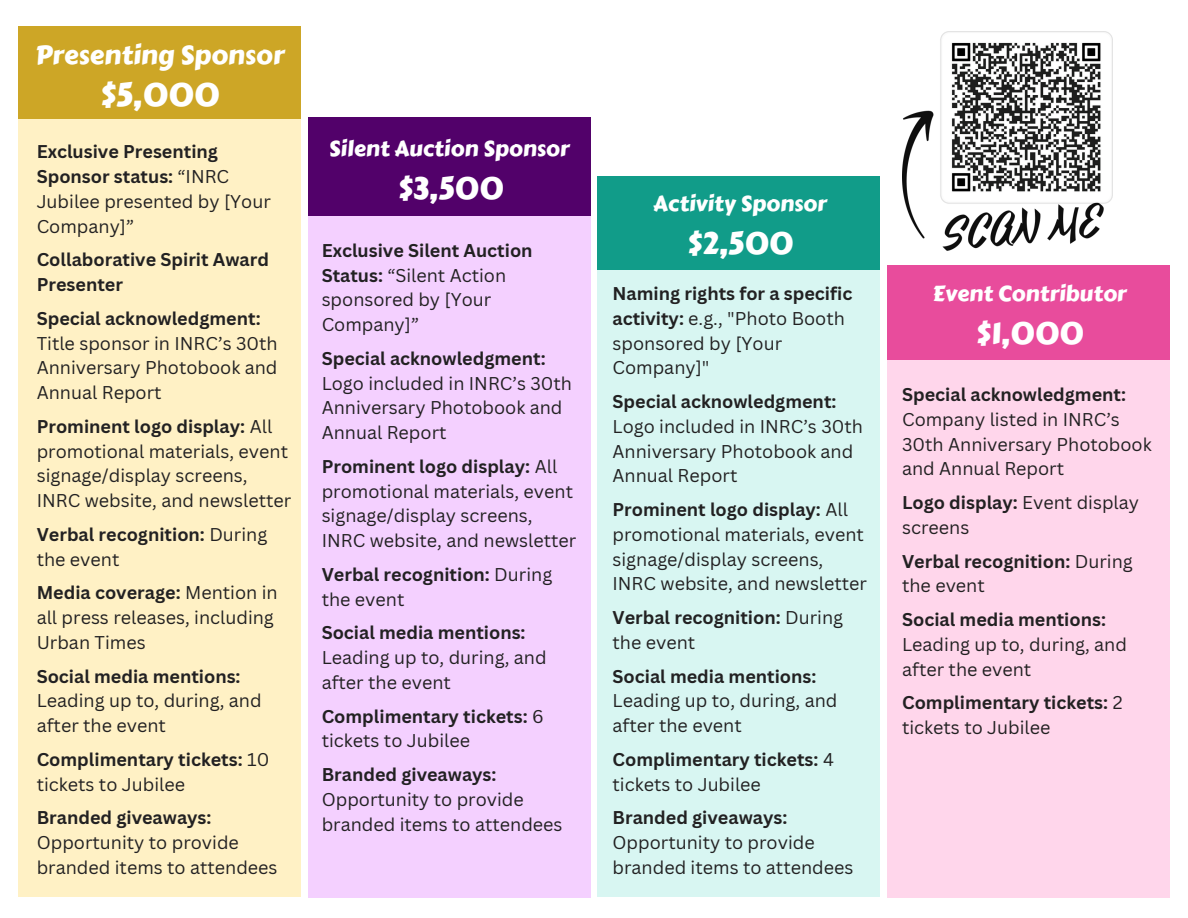
<style>
.page{position:relative;width:1188px;height:918px;background:#fff}
.page>*{position:absolute;margin:0;border:0;box-sizing:border-box;transform-origin:0 0}
.t1{font:32.25px "Carter One";color:#fff}
.t2{font:30.75px "Carter One";color:#fff}
.t3{font:26.25px "Carter One";color:#fff}
.t4{font:21.75px "Carter One";color:#fff}
.t5{font:18px/24.8px "Canva Sans";color:#222122}
.t6{font:700 18px/24.8px "Canva Sans";color:#222122}
.s1{font-weight:700}
.s2{font-weight:400}
</style>
<div class="page">
<div style="left:18px;top:119px;width:283px;height:778px;background:#fff1c5"></div>
<div style="left:18px;top:26px;width:283px;height:93px;background:#cda626"></div>
<div style="left:308px;top:205px;width:283px;height:693px;background:#f4d0ff"></div>
<div style="left:308px;top:117px;width:283px;height:99px;background:#52016a"></div>
<div style="left:597px;top:266px;width:283px;height:631px;background:#d8f6f2"></div>
<div style="left:597px;top:177px;width:283px;height:93px;background:#119c89"></div>
<div style="left:887px;top:360px;width:283px;height:538px;background:#ffd6eb"></div>
<div style="left:887px;top:266px;width:283px;height:94px;background:#e84c9c"></div>
<img style="left:902px;top:31px;width:210px;height:235px">
<h1 class="t3" style="left:35px;top:35px;width:251px">Presenting Sponsor</h1>
<p class="t1" style="left:100px;top:70px;width:120px">$5,000</p>
<h4 class="t5" style="left:37px;top:139px;width:236px"><span class="s1">Exclusive Presenting<br>Sponsor status:</span> “INRC<br>Jubilee presented by [Your<br>Company]”</h4>
<p class="t6" style="left:37px;top:247px;width:234px">Collaborative Spirit Award<br>Presenter</p>
<p class="t5" style="left:37px;top:306px;width:243px"><span class="s1">Special acknowledgment:<br></span>Title sponsor in INRC’s 30th<br>Anniversary Photobook and<br>Annual Report</p>
<p class="t5" style="left:37px;top:414px;width:256px"><span class="s1">Prominent logo display:</span> All promotional materials, event signage/display screens,<br>INRC website, and newsletter</p>
<p class="t6" style="left:37px;top:522px;width:232px">Verbal recognition: <span class="s2">During the event</span></p>
<p class="t5" style="left:37px;top:580px;width:243px"><span class="s1">Media coverage:</span> Mention in all press releases, including<br>Urban Times</p>
<p class="t5" style="left:37px;top:663px;width:226px"><span class="s1">Social media mentions:<br></span>Leading up to, during, and after the event</p>
<p class="t6" style="left:37px;top:747px;width:234px">Complimentary tickets: <span class="s2">10 tickets to Jubilee</span></p>
<h3 class="t5" style="left:37px;top:805px;width:242px"><span class="s1">Branded giveaways:<br></span>Opportunity to provide branded items to attendees</h3>
<h1 class="t4" style="left:329px;top:132px;width:242px">Silent Auction Sponsor</h1>
<p class="t2" style="left:398px;top:165px;width:107px">$3,500</p>
<p class="t5" style="left:322px;top:237px;width:212px"><span class="s1">Exclusive Silent Auction<br>Status:</span> “Silent Action sponsored by [Your<br>Company]”</p>
<p class="t5" style="left:322px;top:345px;width:252px"><span class="s1">Special acknowledgment:<br></span>Logo included in INRC’s 30th<br>Anniversary Photobook and<br>Annual Report</p>
<p class="t5" style="left:322px;top:453px;width:256px"><span class="s1">Prominent logo display:</span> All promotional materials, event signage/display screens,<br>INRC website, and newsletter</p>
<p class="t6" style="left:322px;top:561px;width:232px">Verbal recognition: <span class="s2">During the event</span></p>
<p class="t5" style="left:322px;top:620px;width:226px"><span class="s1">Social media mentions:<br></span>Leading up to, during, and after the event</p>
<p class="t6" style="left:322px;top:703px;width:224px">Complimentary tickets: <span class="s2">6 tickets to Jubilee</span></p>
<h3 class="t5" style="left:322px;top:762px;width:242px"><span class="s1">Branded giveaways:<br></span>Opportunity to provide branded items to attendees</h3>
<h1 class="t4" style="left:653px;top:187px;width:175px">Activity Sponsor</h1>
<p class="t2" style="left:687px;top:220px;width:107px">$2,500</p>
<p class="t5" style="left:613px;top:281px;width:241px"><span class="s1">Naming rights for a specific activity:</span> e.g., "Photo Booth sponsored by [Your<br>Company]"</p>
<p class="t5" style="left:613px;top:389px;width:252px"><span class="s1">Special acknowledgment:<br></span>Logo included in INRC’s 30th<br>Anniversary Photobook and<br>Annual Report</p>
<p class="t5" style="left:613px;top:497px;width:256px"><span class="s1">Prominent logo display:</span> All promotional materials, event signage/display screens,<br>INRC website, and newsletter</p>
<p class="t6" style="left:613px;top:605px;width:232px">Verbal recognition: <span class="s2">During the event</span></p>
<p class="t5" style="left:613px;top:663px;width:226px"><span class="s1">Social media mentions:<br></span>Leading up to, during, and after the event</p>
<p class="t6" style="left:613px;top:747px;width:223px">Complimentary tickets: <span class="s2">4 tickets to Jubilee</span></p>
<p class="t5" style="left:613px;top:805px;width:242px"><span class="s1">Branded giveaways:<br></span>Opportunity to provide branded items to attendees</p>
<h3 class="t4" style="left:933px;top:277px;width:195px">Event Contributor</h3>
<h1 class="t2" style="left:976px;top:310px;width:109px">$1,000</h1>
<p class="t5" style="left:902px;top:382px;width:251px"><span class="s1">Special acknowledgment:<br></span>Company listed in INRC’s<br>30th Anniversary Photobook and Annual Report</p>
<p class="t5" style="left:902px;top:490px;width:239px"><span class="s1">Logo display:</span> Event display screens</p>
<p class="t6" style="left:902px;top:548px;width:232px">Verbal recognition: <span class="s2">During the event</span></p>
<p class="t5" style="left:902px;top:607px;width:226px"><span class="s1">Social media mentions:<br></span>Leading up to, during, and after the event</p>
<p class="t6" style="left:902px;top:690px;width:222px">Complimentary tickets: <span class="s2">2 tickets to Jubilee</span></p>
</div>
